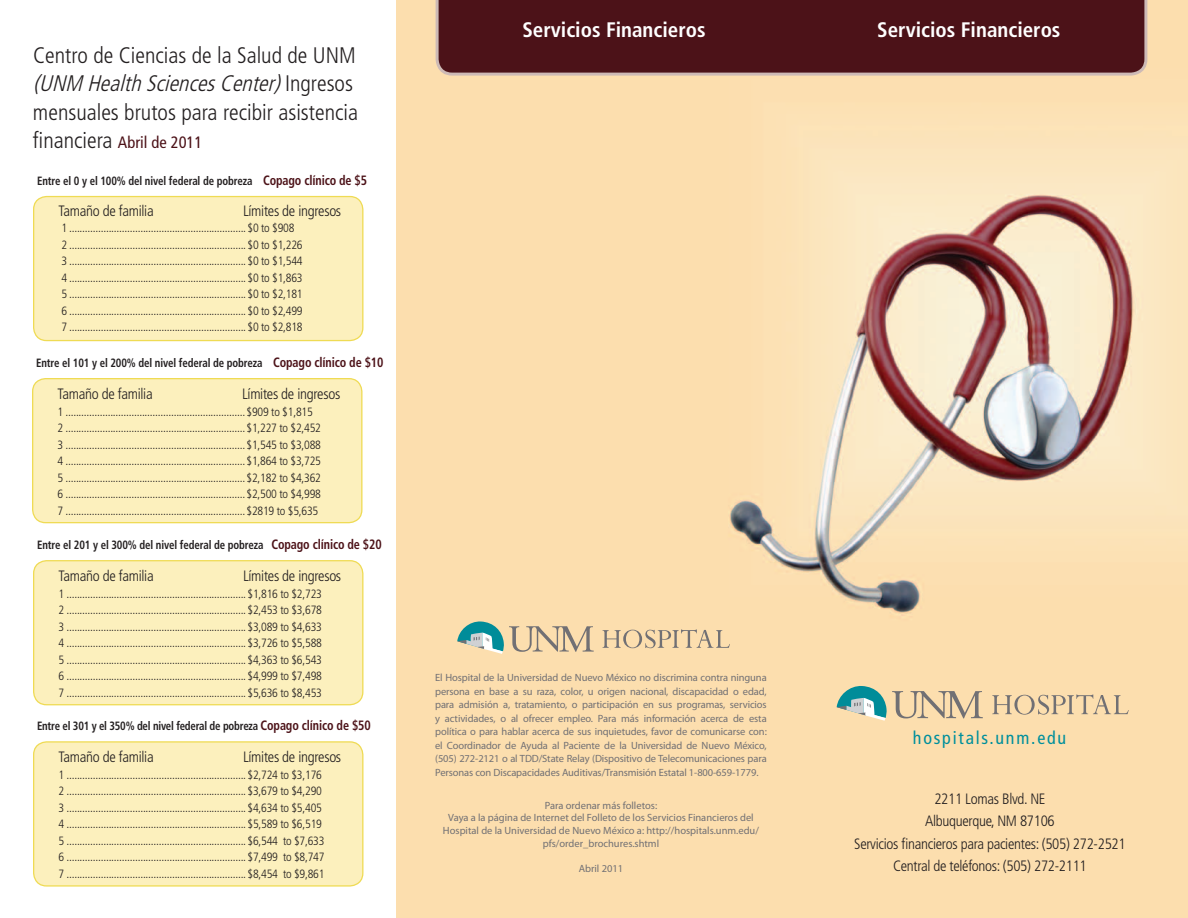
<style>
.page{position:relative;width:1188px;height:918px;background:#fff}
.page>*{position:absolute;margin:0;border:0;box-sizing:border-box;transform-origin:0 0}
.t1{font:300 condensed 22.5px/28.5px "Frutiger";color:#231f20}
.t2{font:700 condensed 21px "Frutiger";color:#fff}
.t3{font:condensed 18px "Frutiger";letter-spacing:.1em;color:#008f9c}
.t4{font:condensed 16.5px "Frutiger";color:#4c1218}
.t5{font:300 condensed 15px/22.5px "Frutiger";letter-spacing:-.02em;color:#231f20;text-align:center}
.t6{font:300 condensed 12px/16.5px "Frutiger";letter-spacing:-.02em;color:#231f20}
.t7{font:700 condensed 12px "Frutiger";letter-spacing:-.01em;color:#231f20;scale:.9 1}
.t8{font:10.5px/13.5px "Myriad Pro";color:#717074;text-align:justify}
.s1{font-style:italic}
.s2{font-weight:300;font-size:22.5px;color:#231f20}
.s3{font-size:13.5px;color:#4c1218}
</style>
<div class="page">
<img style="left:396px;top:0;width:792px;height:918px">
<svg style="left:992px;top:695px;width:137px;height:20px"></svg>
<svg style="left:837px;top:686px;width:146px;height:35px"></svg>
<div style="left:34px;top:197px;width:329px;height:144px;background:#fcf0bd;border-radius:13px"></div>
<div style="left:33px;top:196px;width:330px;height:145px;border:1px solid #efdb54;border-radius:13px"></div>
<div style="left:33px;top:379px;width:329px;height:144px;background:#fcf0bd;border-radius:13px"></div>
<div style="left:32px;top:378px;width:330px;height:145px;border:1px solid #efdb54;border-radius:13px"></div>
<div style="left:34px;top:561px;width:329px;height:144px;background:#fcf0bd;border-radius:13px"></div>
<div style="left:33px;top:560px;width:330px;height:145px;border:1px solid #efdb54;border-radius:13px"></div>
<div style="left:34px;top:742px;width:329px;height:144px;background:#fcf0bd;border-radius:13px"></div>
<div style="left:33px;top:741px;width:330px;height:146px;border:1px solid #efdb54;border-radius:13px"></div>
<div style="left:436px;top:0;width:711px;height:76px;background:#4c1218"></div>
<svg style="left:602px;top:629px;width:128px;height:19px"></svg>
<svg style="left:457px;top:621px;width:137px;height:33px"></svg>
<h1 class="t1" style="left:33px;top:41px;width:327px">Centro de Ciencias de la Salud de UNM <span class="s1">(UNM HealthSciencesCenter)</span>I n g r e s o s mensuales brutos para recibir asistencia</h1>
<h3 class="t4" style="left:33px;top:133px;width:171px"><span class="s2">financiera</span> Abril de 2011</h3>
<p class="t7" style="left:37px;top:173px;width:368px">Entre el 0 y el 100% del nivel federal de pobreza <span class="s3">Copago clínico de $5</span></p>
<p class="t5" style="left:59px;top:199px;width:97px">Tamaño de familia</p>
<p class="t5" style="left:243px;top:199px;width:100px">Límites de ingresos</p>
<p class="t6" style="left:62px;top:220px;width:243px">1 ...................................................................$0 to $908<br>2 ...................................................................$0 to $1,226<br>3 ...................................................................$0 to $1,544<br>4 ...................................................................$0 to $1,863<br>5 ...................................................................$0 to $2,181<br>6 ...................................................................$0 to $2,499<br>7 ...................................................................$0 to $2,818</p>
<p class="t7" style="left:36px;top:355px;width:387px">Entre el 101 y el 200% del nivel federal de pobreza <span class="s3">Copago clínico de $10</span></p>
<p class="t5" style="left:58px;top:383px;width:97px">Tamaño de familia</p>
<p class="t5" style="left:242px;top:383px;width:100px">Límites de ingresos</p>
<p class="t6" style="left:58px;top:403px;width:265px">1 ....................................................................$909 to $1,815<br>2 ....................................................................$1,227 to $2,452<br>3 ....................................................................$1,545 to $3,088<br>4 ....................................................................$1,864 to $3,725<br>5 ....................................................................$2,182 to $4,362<br>6 ....................................................................$2,500 to $4,998<br>7 ....................................................................$2819 to $5,635</p>
<p class="t7" style="left:37px;top:537px;width:384px">Entre el 201 y el 300% del nivel federal de pobreza <span class="s3">Copago clínico de $20</span></p>
<p class="t5" style="left:59px;top:565px;width:97px">Tamaño de familia</p>
<p class="t5" style="left:243px;top:565px;width:100px">Límites de ingresos</p>
<p class="t6" style="left:59px;top:585px;width:265px;text-align:justify">1 ....................................................................$1,816 to $2,723<br>2 ....................................................................$2,453 to $3,678<br>3 ....................................................................$3,089 to $4,633<br>4 ....................................................................$3,726 to $5,588<br>5 ....................................................................$4,363 to $6,543<br>6 ....................................................................$4,999 to $7,498<br>7 ....................................................................$5,636 to $8,453</p>
<p class="t7" style="left:37px;top:719px;width:372px">Entre el 301 y el 350% del nivel federal de pobreza <span class="s3">Copago clínico de $50</span></p>
<p class="t5" style="left:59px;top:746px;width:97px">Tamaño de familia</p>
<p class="t5" style="left:243px;top:746px;width:100px">Límites de ingresos</p>
<p class="t6" style="left:59px;top:767px;width:268px">1 ....................................................................$2,724 to $3,176<br>2 ....................................................................$3,679 to $4,290<br>3 ....................................................................$4,634 to $5,405<br>4 ....................................................................$5,589 to $6,519<br>5 ....................................................................$6,544 to $7,633<br>6 ....................................................................$7,499 to $8,747<br>7 ....................................................................$8,454 to $9,861</p>
<h2 class="t2" style="left:522px;top:18px;width:185px">Servicios Financieros</h2>
<h2 class="t2" style="left:877px;top:17px;width:185px">Servicios Financieros</h2>
<p class="t8" style="left:435px;top:671px;width:333px">El Hospital de la Universidad de Nuevo México no discrimina contra ninguna persona en base a su raza, color, u origen nacional, discapacidad o edad, para admisión a, tratamiento, o participación en sus programas, servicios y actividades, o al ofrecer empleo. Para más información acerca de esta política o para hablar acerca de sus inquietudes, favor de comunicarse con: el Coordinador de Ayuda al Paciente de la Universidad de Nuevo México, (505) 272-2121 o al TDD/State Relay (Dispositivo de Telecomunicaciones para Personas con Discapacidades Auditivas/Transmisión Estatal 1-800-659-1779.</p>
<p class="t8" style="left:443px;top:799px;width:318px;line-height:12.6px;text-align:center">Para ordenar más folletos:<br>Vaya a la página de Internet del Folleto de los Servicios Financieros del Hospital de la Universidad de Nuevo México a: http://hospitals.unm.edu/ pfs/order_brochures.shtml</p>
<p class="t8" style="left:579px;top:861px;width:46px">Abril 2011</p>
<h3 class="t3" style="left:913px;top:727px;width:155px">hospitals.unm.edu</h3>
<p class="t5" style="left:854px;top:787px;width:273px">2211 Lomas Blvd. NE<br>Albuquerque, NM 87106<br>Servicios financieros para pacientes: (505) 272-2521<br>Central de teléfonos: (505) 272-2111</p>
</div>
